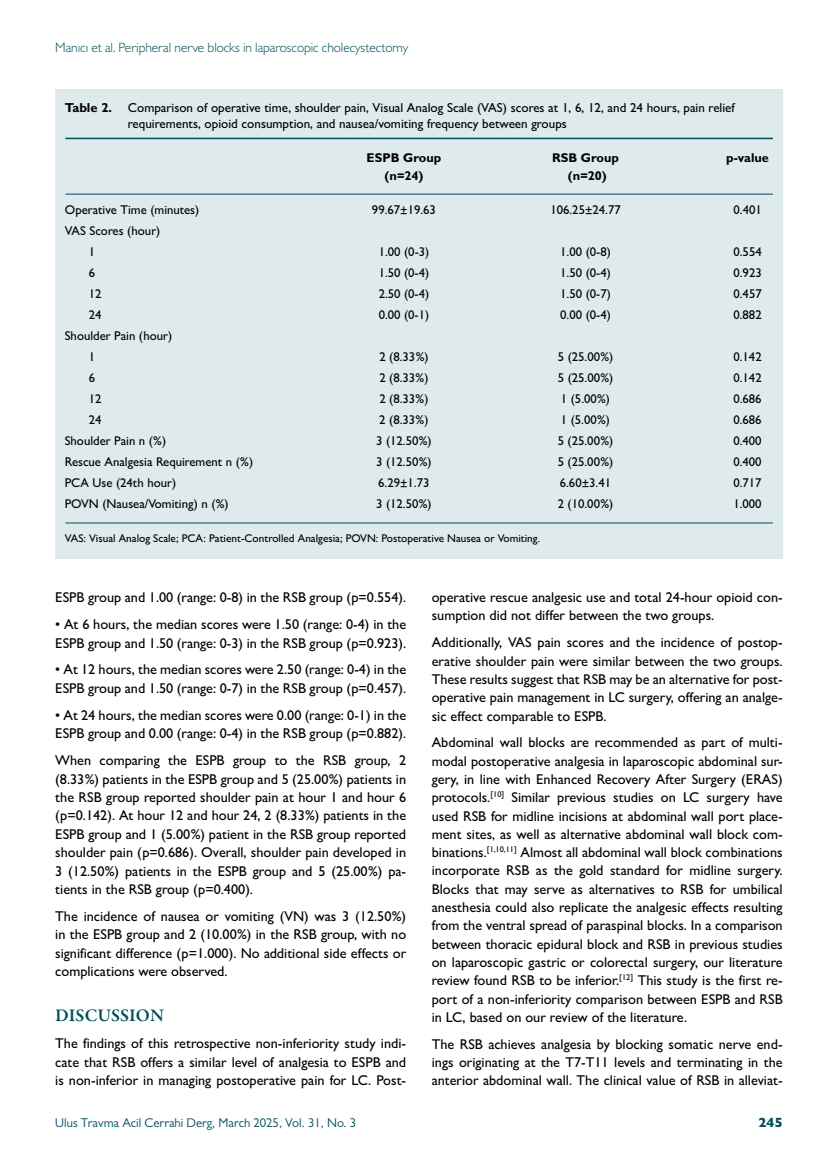
<style>
.page{position:relative;width:838px;height:1170px;background:#fff}
.page>*{position:absolute;margin:0;border:0;box-sizing:border-box;transform-origin:0 0}
.t1{font:600 18px "Garamond Premr Pro";color:#004f5a}
.t2{font:500 14.25px/18.3px "Gill Sans MT Pro";color:#000;text-align:justify}
.t3{font:300 13.5px "Gill Sans MT Pro";letter-spacing:-.005em;color:#004f5a}
.t4{font:800 13.5px "Gill Sans MT Pro";color:#004f5a}
.t5{font:500 13.05px/15.6px "Gill Sans MT Pro";color:#000}
.t6{font:500 12.75px/21px "Gill Sans MT Pro";color:#000}
.t7{font:12.75px "Gill Sans MT Pro";color:#004f5a}
.t8{font:700 12.75px "Gill Sans MT Pro";color:#000}
.t9{font:500 11.25px "Gill Sans MT Pro";color:#000}
.s1{font-weight:700}
</style>
<div class="page">
<div style="left:55px;top:89px;width:727px;height:469px;background:#deeaec"></div>
<hr style="left:65px;top:138px;width:708px;height:1px;background:#004f5a">
<hr style="left:65px;top:194px;width:708px;height:1px;background:#004f5a">
<hr style="left:65px;top:522px;width:708px;height:1px;background:#004f5a">
<p class="t3" style="left:55px;top:39px;width:354px">Manıcı et al. Peripheral nerve blocks in laparoscopic cholecystectomy</p>
<p class="t5" style="left:128px;top:100px;width:608px;text-indent:-63px"><span class="s1">Table 2.</span> Comparison of operative time, shoulder pain, Visual Analog Scale (VAS) scores at 1, 6, 12, and 24 hours, pain relief requirements, opioid consumption, and nausea/vomiting frequency between groups</p>
<p class="t8" style="left:366px;top:150px;width:76px">ESPB Group</p>
<p class="t8" style="left:552px;top:150px;width:69px">RSB Group</p>
<p class="t8" style="left:726px;top:150px;width:44px">p-value</p>
<p class="t8" style="left:384px;top:168px;width:40px">(n=24)</p>
<p class="t8" style="left:568px;top:168px;width:40px">(n=20)</p>
<p class="t6" style="left:65px;top:199px;width:136px">Operative Time (minutes)</p>
<p class="t6" style="left:372px;top:199px;width:66px">99.67±19.63</p>
<p class="t6" style="left:550px;top:199px;width:72px">106.25±24.77</p>
<p class="t6" style="left:733px;top:199px;width:30px">0.401</p>
<p class="t6" style="left:89px;top:220px;width:73px;text-indent:-24px">VAS Scores (hour)<br>1</p>
<p class="t6" style="left:379px;top:241px;width:52px">1.00 (0-3)</p>
<p class="t6" style="left:560px;top:241px;width:52px">1.00 (0-8)</p>
<p class="t6" style="left:733px;top:241px;width:30px">0.554</p>
<p class="t6" style="left:89px;top:262px;width:8px">6</p>
<p class="t6" style="left:379px;top:262px;width:52px">1.50 (0-4)</p>
<p class="t6" style="left:560px;top:262px;width:52px">1.50 (0-4)</p>
<p class="t6" style="left:733px;top:262px;width:30px">0.923</p>
<p class="t6" style="left:89px;top:283px;width:14px">12</p>
<p class="t6" style="left:379px;top:283px;width:52px">2.50 (0-4)</p>
<p class="t6" style="left:560px;top:283px;width:52px">1.50 (0-7)</p>
<p class="t6" style="left:733px;top:283px;width:30px">0.457</p>
<p class="t6" style="left:89px;top:304px;width:14px">24</p>
<p class="t6" style="left:379px;top:304px;width:52px">0.00 (0-1)</p>
<p class="t6" style="left:560px;top:304px;width:52px">0.00 (0-4)</p>
<p class="t6" style="left:733px;top:304px;width:30px">0.882</p>
<p class="t6" style="left:89px;top:325px;width:85px;text-indent:-24px">Shoulder Pain (hour)<br>1</p>
<p class="t6" style="left:379px;top:346px;width:51px">2 (8.33%)</p>
<p class="t6" style="left:558px;top:346px;width:57px">5 (25.00%)</p>
<p class="t6" style="left:733px;top:346px;width:30px">0.142</p>
<p class="t6" style="left:89px;top:367px;width:8px">6</p>
<p class="t6" style="left:379px;top:367px;width:51px">2 (8.33%)</p>
<p class="t6" style="left:558px;top:367px;width:57px">5 (25.00%)</p>
<p class="t6" style="left:733px;top:367px;width:30px">0.142</p>
<p class="t6" style="left:89px;top:388px;width:14px">12</p>
<p class="t6" style="left:379px;top:388px;width:51px">2 (8.33%)</p>
<p class="t6" style="left:561px;top:388px;width:51px">1 (5.00%)</p>
<p class="t6" style="left:733px;top:388px;width:30px">0.686</p>
<p class="t6" style="left:89px;top:409px;width:14px">24</p>
<p class="t6" style="left:379px;top:409px;width:51px">2 (8.33%)</p>
<p class="t6" style="left:561px;top:409px;width:51px">1 (5.00%)</p>
<p class="t6" style="left:733px;top:409px;width:30px">0.686</p>
<p class="t6" style="left:65px;top:430px;width:103px">Shoulder Pain n (%)</p>
<p class="t6" style="left:376px;top:430px;width:57px">3 (12.50%)</p>
<p class="t6" style="left:557px;top:430px;width:57px">5 (25.00%)</p>
<p class="t6" style="left:733px;top:430px;width:30px">0.400</p>
<p class="t6" style="left:65px;top:451px;width:190px">Rescue Analgesia Requirement n (%)</p>
<p class="t6" style="left:376px;top:451px;width:57px">3 (12.50%)</p>
<p class="t6" style="left:557px;top:451px;width:57px">5 (25.00%)</p>
<p class="t6" style="left:733px;top:451px;width:30px">0.400</p>
<p class="t6" style="left:65px;top:472px;width:113px">PCA Use (24th hour)</p>
<p class="t6" style="left:378px;top:472px;width:53px">6.29±1.73</p>
<p class="t6" style="left:560px;top:472px;width:53px">6.60±3.41</p>
<p class="t6" style="left:733px;top:472px;width:30px">0.717</p>
<p class="t6" style="left:65px;top:493px;width:165px">POVN (Nausea/Vomiting) n (%)</p>
<p class="t6" style="left:376px;top:493px;width:57px">3 (12.50%)</p>
<p class="t6" style="left:557px;top:493px;width:57px">2 (10.00%)</p>
<p class="t6" style="left:733px;top:493px;width:30px">1.000</p>
<p class="t9" style="left:65px;top:531px;width:477px">VAS: Visual Analog Scale; PCA: Patient-Controlled Analgesia; POVN: Postoperative Nausea or Vomiting.</p>
<p class="t2" style="left:55px;top:588px;width:352px">ESPB group and 1.00 (range: 0-8) in the RSB group (p=0.554).</p>
<p class="t2" style="left:55px;top:615px;width:352px">• At 6 hours, the median scores were 1.50 (range: 0-4) in the<br>ESPB group and 1.50 (range: 0-3) in the RSB group (p=0.923).</p>
<p class="t2" style="left:55px;top:660px;width:352px">• At 12 hours, the median scores were 2.50 (range: 0-4) in the<br>ESPB group and 1.50 (range: 0-7) in the RSB group (p=0.457).</p>
<p class="t2" style="left:55px;top:705px;width:352px">• At 24 hours, the median scores were 0.00 (range: 0-1) in the<br>ESPB group and 0.00 (range: 0-4) in the RSB group (p=0.882).</p>
<p class="t2" style="left:55px;top:751px;width:352px">When comparing the ESPB group to the RSB group, 2 (8.33%) patients in the ESPB group and 5 (25.00%) patients in the RSB group reported shoulder pain at hour 1 and hour 6 (p=0.142). At hour 12 and hour 24, 2 (8.33%) patients in the ESPB group and 1 (5.00%) patient in the RSB group reported shoulder pain (p=0.686). Overall, shoulder pain developed in 3 (12.50%) patients in the ESPB group and 5 (25.00%) pa&shy;tients in the RSB group (p=0.400).</p>
<p class="t2" style="left:55px;top:906px;width:352px">The incidence of nausea or vomiting (VN) was 3 (12.50%) in the ESPB group and 2 (10.00%) in the RSB group, with no significant difference (p=1.000). No additional side effects or complications were observed.</p>
<p class="t1" style="left:55px;top:1004px;width:110px">DISCUSSION</p>
<p class="t2" style="left:55px;top:1034px;width:352px">The findings of this retrospective non-inferiority study indi&shy;cate that RSB offers a similar level of analgesia to ESPB and is non-inferior in managing postoperative pain for LC. Post-</p>
<p class="t2" style="left:432px;top:588px;width:352px">operative rescue analgesic use and total 24-hour opioid con&shy;sumption did not differ between the two groups.</p>
<p class="t2" style="left:432px;top:633px;width:352px">Additionally, VAS pain scores and the incidence of postop&shy;erative shoulder pain were similar between the two groups.<br>These results suggest that RSB may be an alternative for post&shy;operative pain management in LC surgery, offering an analge&shy;sic effect comparable to ESPB.</p>
<p class="t2" style="left:432px;top:733px;width:352px">Abdominal wall blocks are recommended as part of multi&shy;modal postoperative analgesia in laparoscopic abdominal sur&shy;gery, in line with Enhanced Recovery After Surgery (ERAS) protocols.<sup>[10]</sup> Similar previous studies on LC surgery have used RSB for midline incisions at abdominal wall port place&shy;ment sites, as well as alternative abdominal wall block com&shy;binations.<sup>[1,10,11]</sup> Almost all abdominal wall block combinations incorporate RSB as the gold standard for midline surgery.<br>Blocks that may serve as alternatives to RSB for umbilical anesthesia could also replicate the analgesic effects resulting from the ventral spread of paraspinal blocks. In a comparison between thoracic epidural block and RSB in previous studies on laparoscopic gastric or colorectal surgery, our literature review found RSB to be inferior.<sup>[12]</sup> This study is the first re&shy;port of a non-inferiority comparison between ESPB and RSB in LC, based on our review of the literature.</p>
<p class="t2" style="left:432px;top:1034px;width:352px">The RSB achieves analgesia by blocking somatic nerve end&shy;ings originating at the T7-T11 levels and terminating in the anterior abdominal wall. The clinical value of RSB in alleviat-</p>
<p class="t7" style="left:55px;top:1115px;width:302px">Ulus Travma Acil Cerrahi Derg, March 2025, Vol. 31, No. 3</p>
<p class="t4" style="left:758px;top:1114px;width:26px">245</p>
</div>
